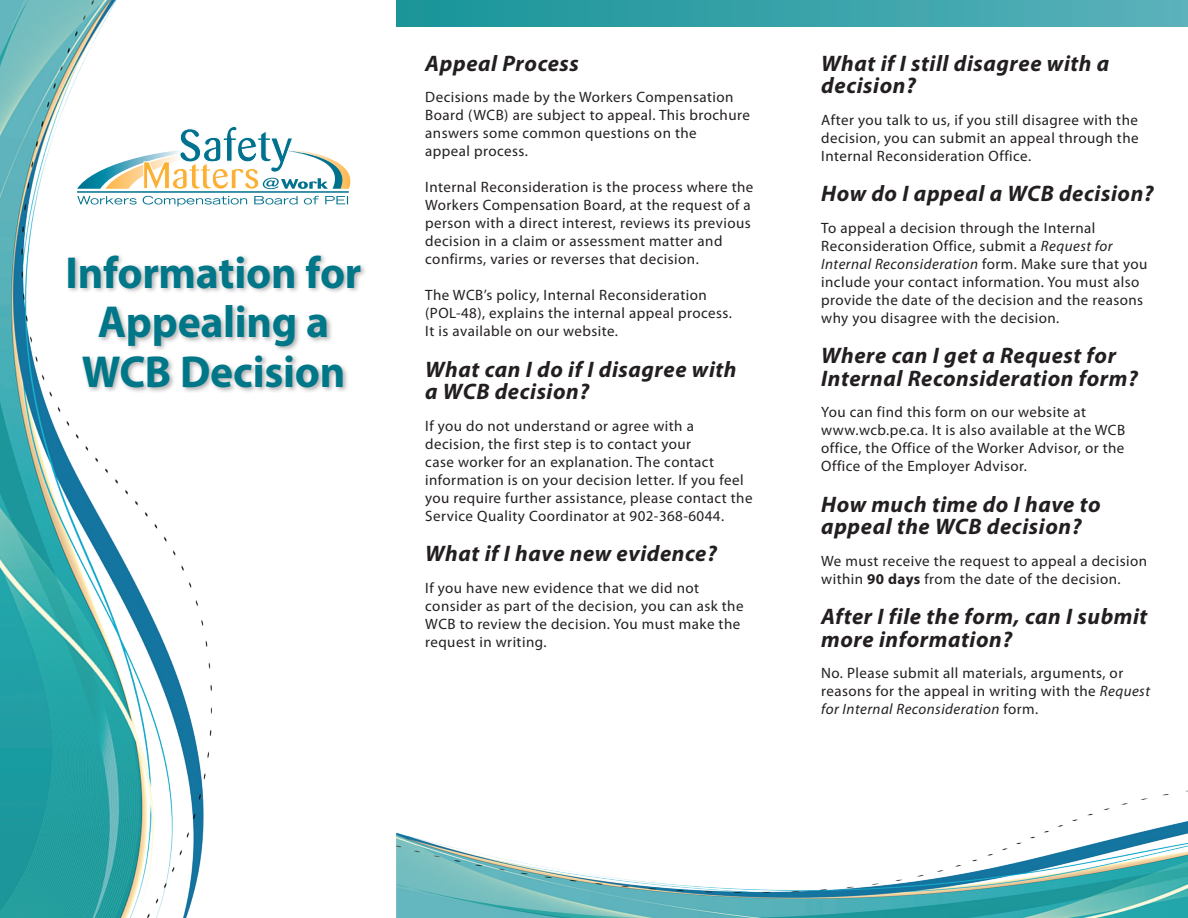
<style>
.page{position:relative;width:1188px;height:918px;background:#fff}
.page>*{position:absolute;margin:0;border:0;box-sizing:border-box;transform-origin:0 0}
.t1{font:700 45px/49.5px "Myriad Pro";letter-spacing:-.005em;color:#078;text-align:center}
.t2{font:italic 700 22.5px/22.5px "Myriad Pro";letter-spacing:.025em;color:#231f20}
.t3{font:15px/18px "Myriad Pro";letter-spacing:.03em;color:#231f20}
.s1{font-style:italic}
.s2{font-weight:700}
</style>
<div class="page">
<img style="left:396px;top:790px;width:792px;height:128px">
<div style="left:396px;top:0;width:792px;height:27px;background:linear-gradient(to right,#189598,#59b1bb)"></div>
<img style="left:0;top:0;width:211px;height:918px">
<div style="left:66px;top:253px;width:301px;height:141px;background:#231f20;opacity:.35"></div>
<div style="left:73px;top:120px;width:282px;height:92px;background:#fff"></div>
<img style="left:77px;top:168px;width:29px;height:21px">
<img style="left:106px;top:156px;width:37px;height:33px">
<img style="left:328px;top:158px;width:22px;height:31px">
<hr style="left:77px;top:192px;width:272px;height:1px;background:#00718e">
<svg style="left:143px;top:126px;width:185px;height:64px"></svg>
<svg style="left:77px;top:196px;width:271px;height:10px"></svg>
<h1 class="t1" style="left:66px;top:246px;width:297px">Information for<br>Appealing a<br>WCB Decision</h1>
<h2 class="t2" style="left:425px;top:51px;width:155px">Appeal Process</h2>
<p class="t3" style="left:425px;top:88px;width:326px">Decisions made by the Workers Compensation Board (WCB) are subject to appeal. This brochure answers some common questions on the<br>appeal process.</p>
<p class="t3" style="left:425px;top:178px;width:330px">Internal Reconsideration is the process where the Workers Compensation Board, at the request of a person with a direct interest, reviews its previous decision in a claim or assessment matter and confirms, varies or reverses that decision.</p>
<p class="t3" style="left:425px;top:286px;width:308px">The WCB’s policy, Internal Reconsideration (POL-48), explains the internal appeal process.<br>It is available on our website.</p>
<h2 class="t2" style="left:425px;top:357px;width:313px">What can I do if I disagree with a WCB decision?</h2>
<p class="t3" style="left:425px;top:417px;width:329px">If you do not understand or agree with a decision, the first step is to contact your<br>case worker for an explanation. The contact information is on your decision letter. If you feel you require further assistance, please contact the Service Quality Coordinator at 902-368-6044.</p>
<h2 class="t2" style="left:425px;top:542px;width:293px">What if I have new evidence?</h2>
<p class="t3" style="left:425px;top:579px;width:320px">If you have new evidence that we did not consider as part of the decision, you can ask the WCB to review the decision. You must make the request in writing.</p>
<h2 class="t2" style="left:821px;top:51px;width:290px">What if I still disagree with a decision?</h2>
<p class="t3" style="left:821px;top:111px;width:319px;text-align:justify">After you talk to us, if you still disagree with the decision, you can submit an appeal through the Internal Reconsideration Office.</p>
<h2 class="t2" style="left:821px;top:182px;width:334px">How do I appeal a WCB decision?</h2>
<p class="t3" style="left:821px;top:219px;width:328px">To appeal a decision through the Internal Reconsideration Office, submit a <span class="s1">Request for Internal Reconsideration</span> form. Make sure that you include your contact information. You must also provide the date of the decision and the reasons why you disagree with the decision.</p>
<h2 class="t2" style="left:821px;top:344px;width:318px">Where can I get a Request for<br>Internal Reconsideration form?</h2>
<p class="t3" style="left:821px;top:403px;width:305px">You can find this form on our website at www.wcb.pe.ca. It is also available at the WCB office, the Office of the Worker Advisor, or the Office of the Employer Advisor.</p>
<h2 class="t2" style="left:821px;top:492px;width:281px">How much time do I have to appeal the WCB decision?</h2>
<p class="t3" style="left:821px;top:552px;width:327px">We must receive the request to appeal a decision within <span class="s2">90 days</span> from the date of the decision.</p>
<h2 class="t2" style="left:821px;top:605px;width:328px">After I file the form, can I submit more information?</h2>
<p class="t3" style="left:821px;top:664px;width:330px">No. Please submit all materials, arguments, or reasons for the appeal in writing with the <span class="s1">Request for Internal Reconsideration</span> form.</p>
</div>
